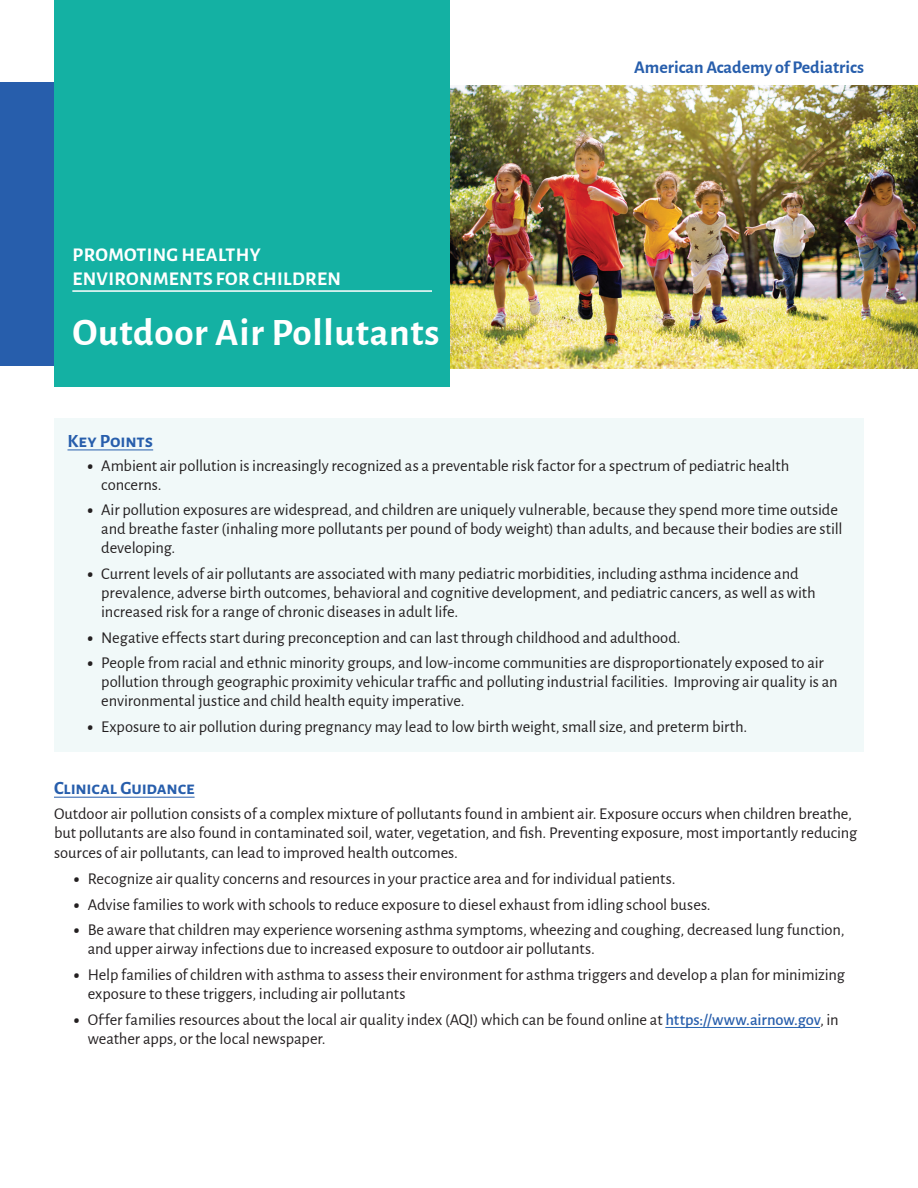
<style>
.page{position:relative;width:918px;height:1188px;background:#fff}
.page>*{position:absolute;margin:0;border:0;box-sizing:border-box;transform-origin:0 0}
.t1{font:700 39px "Alegreya Sans";letter-spacing:.02em;color:#fff}
.t2{font:700 19.5px/23.4px "Alegreya Sans";letter-spacing:.02em;color:#fff}
.t3{font:700 18.75px "Alegreya Sans";color:#275eac}
.t4{font:700 18px "Alegreya Sans";color:#275eac}
.t5{font:16.5px/18.9px "Alegreya Sans";letter-spacing:-.005em;color:#231f20}
.s1{font-weight:900}
.s2{font-weight:500;color:#275eac}
</style>
<div class="page">
<img style="left:449px;top:85px;width:469px;height:284px">
<div style="left:54px;top:0;width:395px;height:387px;background:#14b1a3"></div>
<div style="left:0;top:82px;width:54px;height:284px;background:#275eac"></div>
<hr style="left:54px;top:797px;width:141px;height:1px;background:#275eac">
<hr style="left:665px;top:1027px;width:155px;height:1px;background:#2865b1">
<div style="left:54px;top:418px;width:810px;height:334px;background:#f1f9f9"></div>
<hr style="left:68px;top:450px;width:85px;height:1px;background:#275eac">
<hr style="left:72px;top:290px;width:360px;height:2px;background:#fff">
<p class="t2" style="left:73px;top:242px;width:270px">PROMOTING HEALTHY<br>ENVIRONMENTS FOR CHILDREN</p>
<h1 class="t1" style="left:72px;top:304px;width:369px">Outdoor Air Pollutants</h1>
<p class="t4" style="left:634px;top:54px;width:231px">American Academy of Pediatrics</p>
<p class="t3" style="left:68px;top:427px;width:87px">Key Points</p>
<p class="t5" style="left:101px;top:455px;width:690px;text-indent:-13px"><span class="s1">•</span> Ambient air pollution is increasingly recognized as a preventable risk factor for a spectrum of pediatric health concerns.</p>
<p class="t5" style="left:101px;top:500px;width:743px;text-indent:-13px"><span class="s1">•</span> Air pollution exposures are widespread, and children are uniquely vulnerable, because they spend more time outside and breathe faster (inhaling more pollutants per pound of body weight) than adults, and because their bodies are still developing.</p>
<p class="t5" style="left:101px;top:563px;width:716px;text-indent:-13px"><span class="s1">•</span> Current levels of air pollutants are associated with many pediatric morbidities, including asthma incidence and prevalence, adverse birth outcomes, behavioral and cognitive development, and pediatric cancers, as well as with increased risk for a range of chronic diseases in adult life.</p>
<p class="t5" style="left:88px;top:627px;width:594px"><span class="s1">•</span> Negative effects start during preconception and can last through childhood and adulthood.</p>
<p class="t5" style="left:101px;top:653px;width:738px;text-indent:-13px"><span class="s1">•</span> People from racial and ethnic minority groups, and low-income communities are disproportionately exposed to air pollution through geographic proximity vehicular traffic and polluting industrial facilities. Improving air quality is an environmental justice and child health equity imperative.</p>
<p class="t5" style="left:88px;top:716px;width:661px"><span class="s1">•</span> Exposure to air pollution during pregnancy may lead to low birth weight, small size, and preterm birth.</p>
<p class="t3" style="left:54px;top:774px;width:142px">Clinical Guidance</p>
<p class="t5" style="left:54px;top:803px;width:805px;line-height:19.8px">Outdoor air pollution consists of a complex mixture of pollutants found in ambient air. Exposure occurs when children breathe, but pollutants are also found in contaminated soil, water, vegetation, and fish. Preventing exposure, most importantly reducing sources of air pollutants, can lead to improved health outcomes.</p>
<p class="t5" style="left:74px;top:868px;width:603px"><span class="s1">•</span> Recognize air quality concerns and resources in your practice area and for individual patients.</p>
<p class="t5" style="left:74px;top:894px;width:638px"><span class="s1">•</span> Advise families to work with schools to reduce exposure to diesel exhaust from idling school buses.</p>
<p class="t5" style="left:88px;top:920px;width:758px;text-indent:-13px"><span class="s1">•</span> Be aware that children may experience worsening asthma symptoms, wheezing and coughing, decreased lung function, and upper airway infections due to increased exposure to outdoor air pollutants.</p>
<p class="t5" style="left:88px;top:964px;width:759px;text-indent:-13px"><span class="s1">•</span> Help families of children with asthma to assess their environment for asthma triggers and develop a plan for minimizing exposure to these triggers, including air pollutants</p>
<p class="t5" style="left:88px;top:1009px;width:753px;text-indent:-13px"><span class="s1">•</span> Offer families resources about the local air quality index (AQI) which can be found online at <span class="s2">https://www.airnow.gov</span>, in weather apps, or the local newspaper.</p>
</div>
